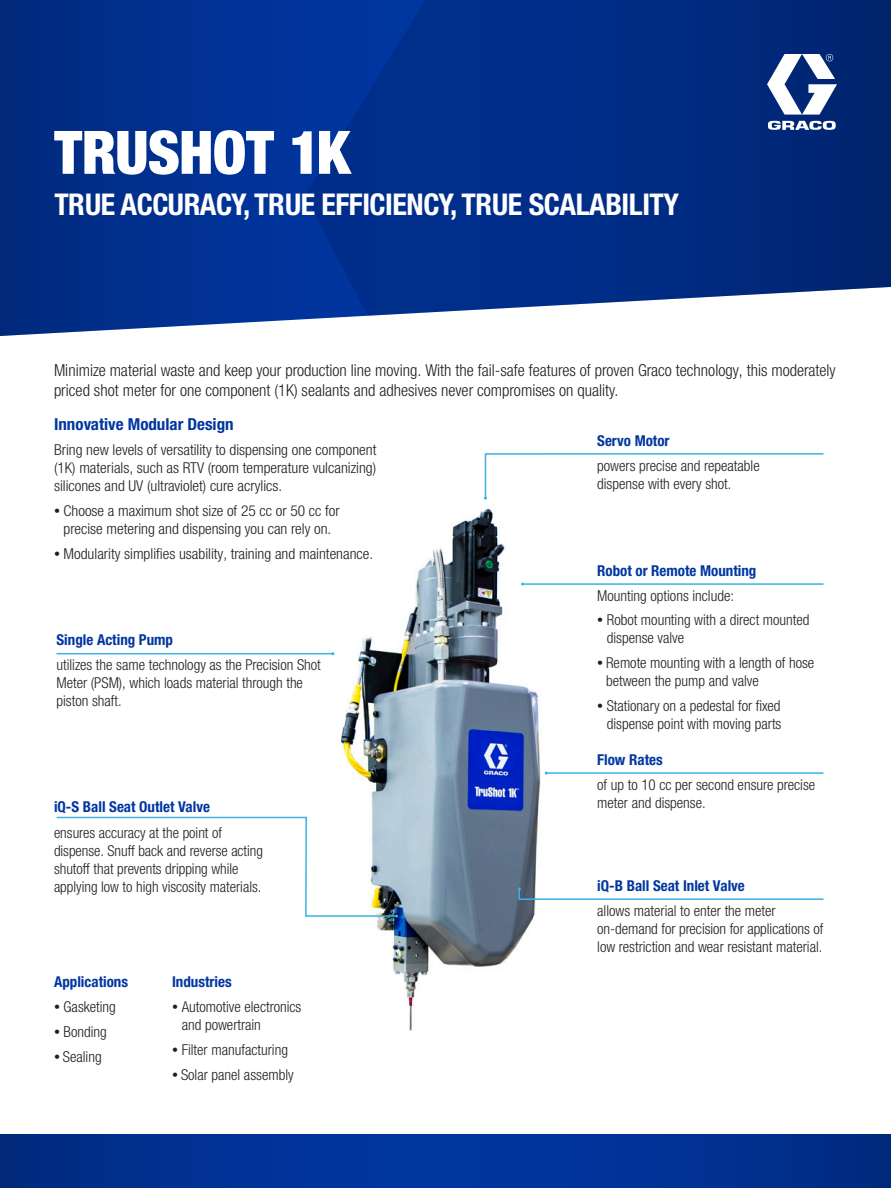
<style>
.page{position:relative;width:891px;height:1188px;background:#fff}
.page>*{position:absolute;margin:0;border:0;box-sizing:border-box;transform-origin:0 0}
.G_Main_Head{font:900 condensed 60px "Helvetica Neue LTW1 G";letter-spacing:-.015em;color:#fff}
.G_Main_subhead{font:700 condensed 30px "Helvetica Neue LTW1 G";letter-spacing:-.015em;color:#fff}
.t1{font:300 condensed 16.5px/19.8px "Helvetica Neue LTW1 G";color:#231f20}
.t2{font:700 condensed 16.5px "Helvetica Neue LT Std";color:#0036a0}
.t3{font:300 condensed 15px/18px "Helvetica Neue LTW1 G";color:#231f20}
.t4{font:700 condensed 15px "Helvetica Neue LT Std";color:#0036a0}
.s1{font-size:12px}
</style>
<div class="page">
<img style="left:342px;top:508px;width:205px;height:523px">
<svg style="left:0;top:1134px;width:891px;height:54px;background:#003192"></svg>
<svg style="left:56px;top:816px;width:342px;height:102px"></svg>
<svg style="left:484px;top:453px;width:340px;height:47px"></svg>
<hr style="left:56px;top:653px;width:277px;height:1px;background:#38b3e4">
<hr style="left:523px;top:583px;width:301px;height:2px;background:#38b3e4">
<hr style="left:546px;top:772px;width:278px;height:2px;background:#38b3e4">
<svg style="left:518px;top:887px;width:306px;height:14px"></svg>
<svg style="left:0;top:0;width:362px;height:336px;background:#083690"></svg>
<svg style="left:305px;top:0;width:586px;height:316px;background:#0b348a"></svg>
<svg style="left:767px;top:54px;width:70px;height:61px"></svg>
<svg style="left:768px;top:121px;width:68px;height:9px"></svg>
<p class="G_Main_Head" style="left:54px;top:117px;width:297px">TRUSHOT 1K</p>
<p class="G_Main_subhead" style="left:54px;top:186px;width:626px">TRUE ACCURACY, TRUE EFFICIENCY, TRUE SCALABILITY</p>
<p class="t1" style="left:54px;top:361px;width:783px">Minimize material waste and keep your production line moving. With the fail-safe features of proven Graco technology, this moderately priced shot meter for one component (1K) sealants and adhesives never compromises on quality.</p>
<p class="t4" style="left:597px;top:432px;width:74px">Servo Motor</p>
<p class="t3" style="left:597px;top:457px;width:164px">powers precise and repeatable dispense with every shot.</p>
<p class="t2" style="left:54px;top:414px;width:181px">Innovative Modular Design</p>
<p class="t3" style="left:54px;top:441px;width:324px;text-align:justify">Bring new levels of versatility to dispensing one component (1K) materials, such as RTV (room temperature vulcanizing) silicones and UV (ultraviolet) cure acrylics.</p>
<p class="t3" style="left:54px;top:502px;width:287px;text-align:center"><span class="s1">•</span> Choose a maximum shot size of 25 cc or 50 cc for precise metering and dispensing you can rely on.</p>
<p class="t3" style="left:54px;top:545px;width:321px"><span class="s1">•</span> Modularity simplifies usability, training and maintenance.</p>
<p class="t4" style="left:56px;top:631px;width:118px">Single Acting Pump</p>
<p class="t3" style="left:56px;top:656px;width:266px">utilizes the same technology as the Precision Shot<br>Meter (PSM), which loads material through the piston shaft.</p>
<p class="t4" style="left:54px;top:798px;width:158px">iQ-S Ball Seat Outlet Valve</p>
<p class="t3" style="left:54px;top:823px;width:211px">ensures accuracy at the point of dispense. Snuff back and reverse acting shutoff that prevents dripping while applying low to high viscosity materials.</p>
<p class="t4" style="left:54px;top:973px;width:76px">Applications</p>
<p class="t3" style="left:54px;top:998px;width:63px"><span class="s1">•</span> Gasketing</p>
<p class="t3" style="left:54px;top:1023px;width:54px"><span class="s1">•</span> Bonding</p>
<p class="t3" style="left:54px;top:1048px;width:49px"><span class="s1">•</span> Sealing</p>
<p class="t4" style="left:172px;top:973px;width:61px">Industries</p>
<p class="t3" style="left:182px;top:998px;width:121px;text-indent:-10px"><span class="s1">•</span> Automotive electronics and powertrain</p>
<p class="t3" style="left:172px;top:1041px;width:117px"><span class="s1">•</span> Filter manufacturing</p>
<p class="t3" style="left:172px;top:1066px;width:123px"><span class="s1">•</span> Solar panel assembly</p>
<p class="t4" style="left:597px;top:561px;width:161px">Robot or Remote Mounting</p>
<p class="t3" style="left:597px;top:587px;width:138px">Mounting options include:</p>
<p class="t3" style="left:607px;top:611px;width:204px;text-indent:-10px"><span class="s1">•</span> Robot mounting with a direct mounted dispense valve</p>
<p class="t3" style="left:606px;top:654px;width:210px;text-indent:-9px"><span class="s1">•</span> Remote mounting with a length of hose between the pump and valve</p>
<p class="t3" style="left:597px;top:697px;width:186px;text-align:right"><span class="s1">•</span> Stationary on a pedestal for fixed dispense point with moving parts</p>
<p class="t4" style="left:597px;top:750px;width:67px">Flow Rates</p>
<p class="t3" style="left:597px;top:776px;width:220px">of up to 10 cc per second ensure precise meter and dispense.</p>
<p class="t4" style="left:597px;top:877px;width:149px">iQ-B Ball Seat Inlet Valve</p>
<p class="t3" style="left:597px;top:902px;width:228px">allows material to enter the meter on-demand for precision for applications of low restriction and wear resistant material.</p>
</div>
